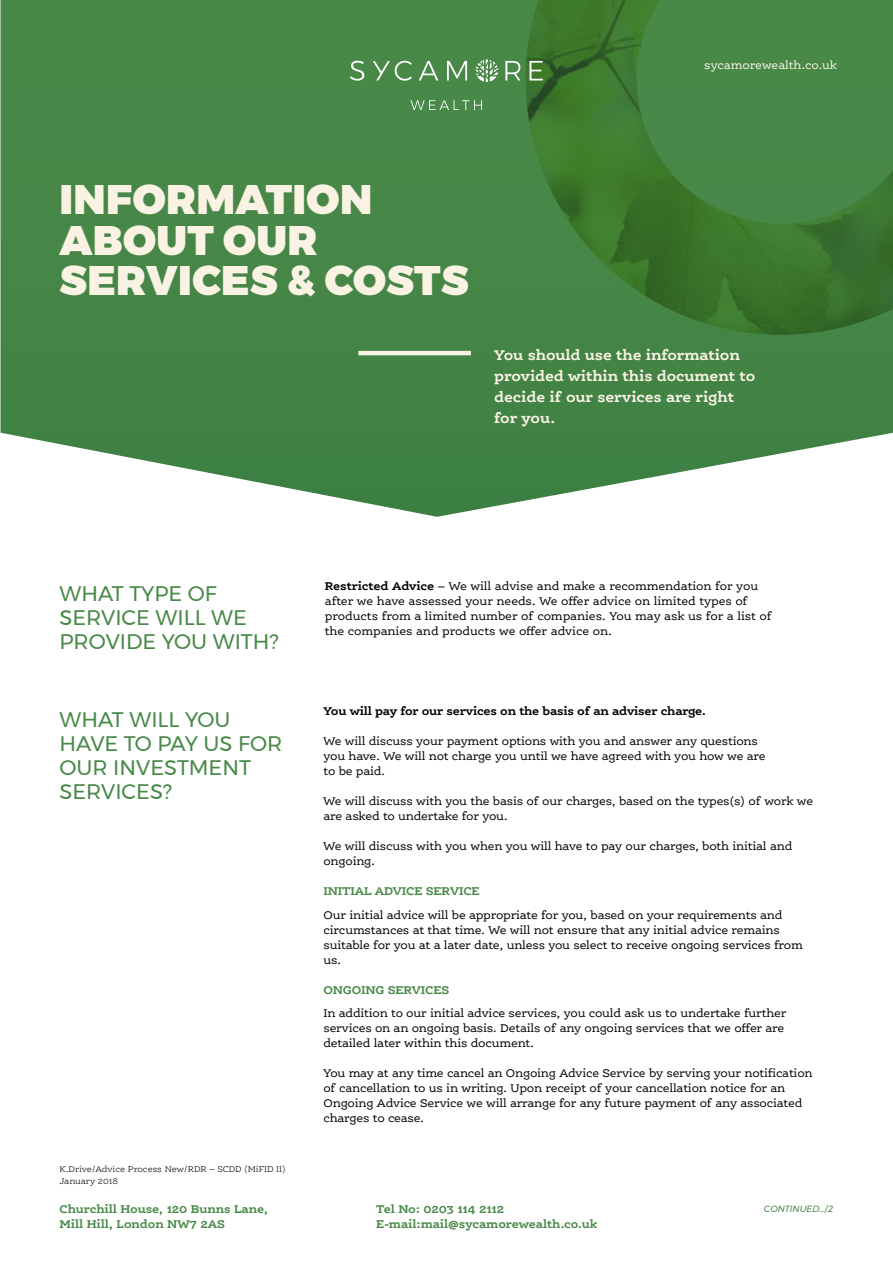
<style>
.page{position:relative;width:893px;height:1263px;background:#fff}
.page>*{position:absolute;margin:0;border:0;box-sizing:border-box;transform-origin:0 0}
.t1{font:900 41.25px/40.5px "Montserrat";letter-spacing:.01em;color:#faf3e4}
.t2{font:21px/24px "Montserrat";color:#488948}
.t3{font:700 15px/21px "Ernestine Pro";letter-spacing:-.01em;color:#faf3e4}
.t4{font:12px/15px "Ernestine Pro";letter-spacing:-.02em;color:#000}
.t5{font:700 12px/15px "Ernestine Pro";letter-spacing:-.01em;color:#488948}
.t6{font:700 12px "Ernestine Pro";letter-spacing:-.02em;color:#000}
.t7{font:12px "Ernestine Pro";letter-spacing:-.01em;color:#faf3e4}
.t8{font:300 9px/12px "Ernestine Pro";letter-spacing:-.01em;color:#000}
.t9{font:italic 9px "Montserrat";color:#488948}
.s1{font-weight:700}
</style>
<div class="page">
<svg style="left:0;top:0;width:893px;height:517px;background:#59935b"></svg>
<img style="left:526px;top:0;width:367px;height:335px">
<hr style="left:358px;top:351px;width:113px;height:4px;background:#faf3e4">
<svg style="left:411px;top:100px;width:71px;height:10px"></svg>
<svg style="left:476px;top:60px;width:22px;height:22px"></svg>
<svg style="left:350px;top:61px;width:14px;height:20px"></svg>
<svg style="left:419px;top:61px;width:19px;height:19px"></svg>
<svg style="left:447px;top:61px;width:20px;height:19px"></svg>
<svg style="left:505px;top:61px;width:16px;height:19px"></svg>
<svg style="left:529px;top:61px;width:14px;height:19px"></svg>
<svg style="left:373px;top:61px;width:39px;height:20px"></svg>
<p class="t7" style="left:704px;top:58px;width:134px">sycamorewealth.co.uk</p>
<h1 class="t1" style="left:60px;top:180px;width:410px">INFORMATION<br>ABOUT OUR<br>SERVICES &amp; COSTS</h1>
<p class="t3" style="left:494px;top:344px;width:262px">You should use the information provided within this document to decide if our services are right for you.</p>
<h2 class="t2" style="left:60px;top:581px;width:221px">WHAT TYPE OF<br>SERVICE WILL WE<br>PROVIDE YOU WITH?</h2>
<h2 class="t2" style="left:60px;top:707px;width:224px">WHAT WILL YOU<br>HAVE TO PAY US FOR<br>OUR INVESTMENT<br>SERVICES?</h2>
<p class="t8" style="left:60px;top:1163px;width:228px">K.Drive/Advice Process New/RDR – SCDD (MiFID II)<br>January 2018</p>
<p class="t4" style="left:325px;top:578px;width:448px"><span class="s1">Restricted Advice</span> – We will advise and make a recommendation for you after we have assessed your needs. We offer advice on limited types of products from a limited number of companies. You may ask us for a list of the companies and products we offer advice on.</p>
<p class="t6" style="left:323px;top:704px;width:384px">You will pay for our services on the basis of an adviser charge.</p>
<p class="t4" style="left:323px;top:734px;width:444px">We will discuss your payment options with you and answer any questions you have. We will not charge you until we have agreed with you how we are to be paid.</p>
<p class="t4" style="left:323px;top:794px;width:491px">We will discuss with you the basis of our charges, based on the types(s) of work we are asked to undertake for you.</p>
<p class="t4" style="left:323px;top:839px;width:470px">We will discuss with you when you will have to pay our charges, both initial and ongoing.</p>
<p class="t5" style="left:324px;top:883px;width:158px">INITIAL ADVICE SERVICE</p>
<p class="t4" style="left:323px;top:907px;width:481px">Our initial advice will be appropriate for you, based on your requirements and circumstances at that time. We will not ensure that any initial advice remains suitable for you at a later date, unless you select to receive ongoing services from us.</p>
<p class="t5" style="left:324px;top:982px;width:127px">ONGOING SERVICES</p>
<p class="t4" style="left:323px;top:1006px;width:464px">In addition to our initial advice services, you could ask us to undertake further services on an ongoing basis. Details of any ongoing services that we offer are detailed later within this document.</p>
<p class="t4" style="left:323px;top:1066px;width:491px">You may at any time cancel an Ongoing Advice Service by serving your notification of cancellation to us in writing. Upon receipt of your cancellation notice for an Ongoing Advice Service we will arrange for any future payment of any associated charges to cease.</p>
<p class="t5" style="left:60px;top:1201px;width:210px">Churchill House, 120 Bunns Lane,<br>Mill Hill, London NW7 2AS</p>
<p class="t5" style="left:376px;top:1201px;width:223px">Tel No: 0203 114 2112<br>E-mail:mail@sycamorewealth.co.uk</p>
<p class="t9" style="left:764px;top:1202px;width:71px">CONTINUED…/2</p>
</div>
